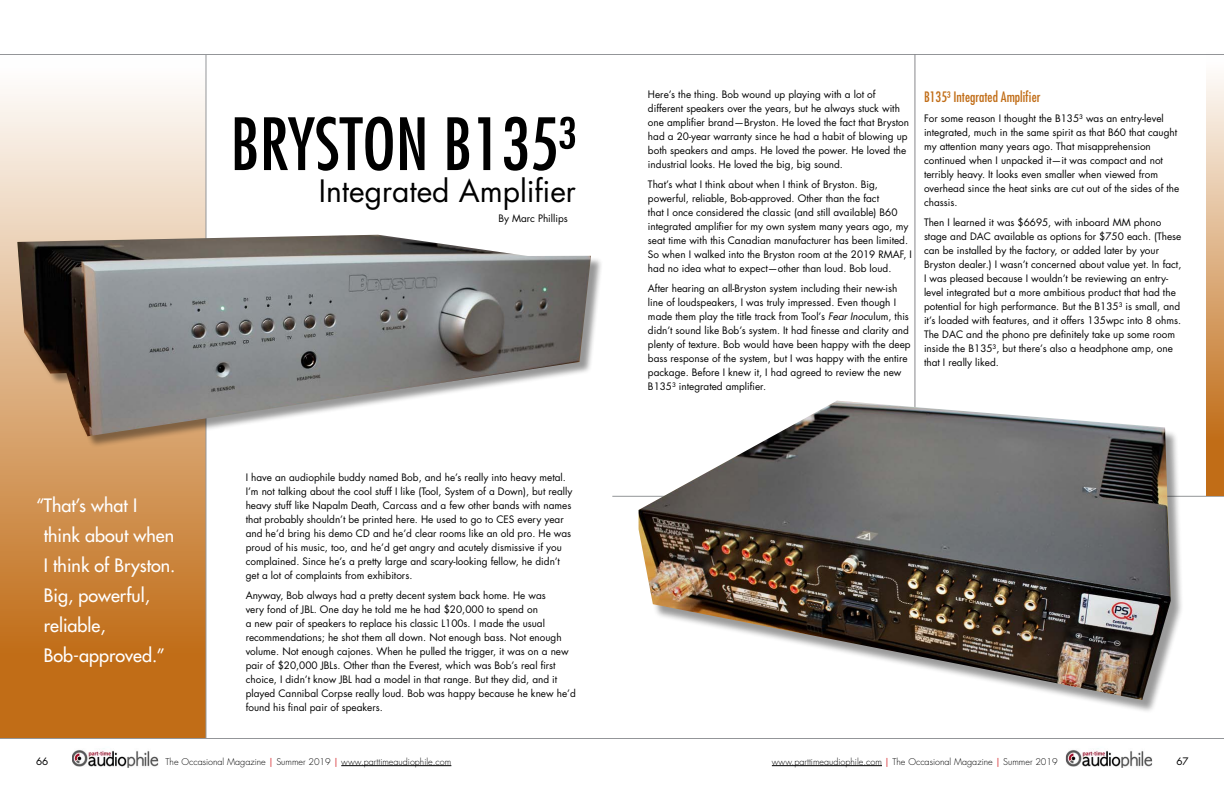
<style>
.page{position:relative;width:1224px;height:792px;background:#fff}
.page>*{position:absolute;margin:0;border:0;box-sizing:border-box;transform-origin:0 0}
.t1{font:condensed 70px "Futura Std";color:#000}
.t2{font:30px "Futura Std";color:#000}
.t3{font:500 18px/30px "Futura Std";color:#fff}
.t4{font:condensed 14px "Futura Std";color:#c16d17}
.t5{font:10px/14px "Futura Std";color:#000}
.t6{font:300 9px "Futura Std";color:#000}
.s1{font-style:italic}
.s2{font-weight:400;color:#d52a2f}
</style>
<div class="page">
<img style="left:72px;top:748px;width:87px;height:20px">
<img style="left:1066px;top:748px;width:86px;height:20px">
<svg style="left:0;top:89px;width:205px;height:649px;background:#d7a26c"></svg>
<hr style="left:0;top:54px;width:1224px;height:1px;background:#939598">
<hr style="left:612px;top:496px;width:612px;height:1px;background:#939598">
<hr style="left:205px;top:54px;width:1px;height:684px;background:#939598">
<div style="left:19px;top:236px;width:584px;height:212px;background:#000;opacity:.41"></div>
<img style="left:17px;top:235px;width:574px;height:201px">
<hr style="left:914px;top:54px;width:1px;height:382px;background:#808185">
<hr style="left:0;top:738px;width:1224px;height:1px;background:#939598">
<div style="left:639px;top:403px;width:545px;height:311px;background:#000;opacity:.4"></div>
<img style="left:639px;top:401px;width:532px;height:299px">
<svg style="left:1206px;top:76px;width:18px;height:420px;background:#daa977"></svg>
<hr style="left:341px;top:765px;width:110px;height:1px;background:#000">
<hr style="left:772px;top:765px;width:110px;height:1px;background:#000">
<h1 class="t1" style="left:230px;top:102px;width:347px">BRYSTON B135³</h1>
<h2 class="t2" style="left:319px;top:172px;width:259px">Integrated Amplifier</h2>
<p class="t5" style="left:498px;top:212px;width:71px">By Marc Phillips</p>
<h3 class="t3" style="left:44px;top:490px;width:133px;text-indent:-8px">“That’s what I think about when<br>I think of Bryston.<br>Big, powerful, reliable,<br>Bob-approved.”</h3>
<p class="t5" style="left:246px;top:470px;width:328px">I have an audiophile buddy named Bob, and he’s really into heavy metal.<br>I’m not talking about the cool stuff I like (Tool, System of a Down), but really heavy stuff like Napalm Death, Carcass and a few other bands with names that probably shouldn’t be printed here. He used to go to CES every year and he’d bring his demo CD and he’d clear rooms like an old pro. He was proud of his music, too, and he’d get angry and acutely dismissive if you complained. Since he’s a pretty large and scary-looking fellow, he didn’t get a lot of complaints from exhibitors.</p>
<p class="t5" style="left:246px;top:588px;width:332px">Anyway, Bob always had a pretty decent system back home. He was<br>very fond of JBL. One day he told me he had $20,000 to spend on<br>a new pair of speakers to replace his classic L100s. I made the usual recommendations; he shot them all down. Not enough bass. Not enough volume. Not enough cajones. When he pulled the trigger, it was on a new pair of $20,000 JBLs. Other than the Everest, which was Bob’s real first choice, I didn’t know JBL had a model in that range. But they did, and it played Cannibal Corpse really loud. Bob was happy because he knew he’d found his final pair of speakers.</p>
<p class="t5" style="left:648px;top:88px;width:263px">Here’s the thing. Bob wound up playing with a lot of different speakers over the years, but he always stuck with one amplifier brand—Bryston. He loved the fact that Bryston had a 20-year warranty since he had a habit of blowing up both speakers and amps. He loved the power. He loved the industrial looks. He loved the big, big sound.</p>
<p class="t5" style="left:648px;top:178px;width:265px">That’s what I think about when I think of Bryston. Big, powerful, reliable, Bob-approved. Other than the fact<br>that I once considered the classic (and still available) B60 integrated amplifier for my own system many years ago, my seat time with this Canadian manufacturer has been limited.<br>So when I walked into the Bryston room at the 2019 RMAF, I had no idea what to expect—other than loud. Bob loud.</p>
<p class="t5" style="left:648px;top:282px;width:264px">After hearing an all-Bryston system including their new-ish line of loudspeakers, I was truly impressed. Even though I made them play the title track from Tool’s <span class="s1">Fear Inoc</span>ulum, this didn’t sound like Bob’s system. It had finesse and clarity and plenty of texture. Bob would have been happy with the deep bass response of the system, but I was happy with the entire package. Before I knew it, I had agreed to review the new B135³ integrated amplifier.</p>
<h3 class="t4" style="left:924px;top:88px;width:118px">B135³ Integrated Amplifier</h3>
<p class="t5" style="left:924px;top:111px;width:257px">For some reason I thought the B135³ was an entry-level integrated, much in the same spirit as that B60 that caught my attention many years ago. That misapprehension continued when I unpacked it—it was compact and not terribly heavy. It looks even smaller when viewed from overhead since the heat sinks are cut out of the sides of the chassis.</p>
<p class="t5" style="left:924px;top:215px;width:259px">Then I learned it was $6695, with inboard MM phono stage and DAC available as options for $750 each. (These can be installed by the factory, or added later by your Bryston dealer.) I wasn’t concerned about value yet. In fact, I was pleased because I wouldn’t be reviewing an entry&shy;level integrated but a more ambitious product that had the potential for high performance. But the B135³ is small, and it’s loaded with features, and it offers 135wpc into 8 ohms.<br>The DAC and the phono pre definitely take up some room inside the B135³, but there’s also a headphone amp, one that I really liked.</p>
<p class="t5" style="left:36px;top:754px;width:14px">66</p>
<p class="t6" style="left:166px;top:756px;width:287px">The Occasional Magazine <span class="s2">|</span> Summer 2019 <span class="s2">|</span> www.parttimeaudiophile.com</p>
<p class="t6" style="left:772px;top:756px;width:287px">www.parttimeaudiophile.com <span class="s2">|</span> The Occasional Magazine <span class="s2">|</span> Summer 2019</p>
<p class="t5" style="left:1176px;top:754px;width:14px">67</p>
</div>
